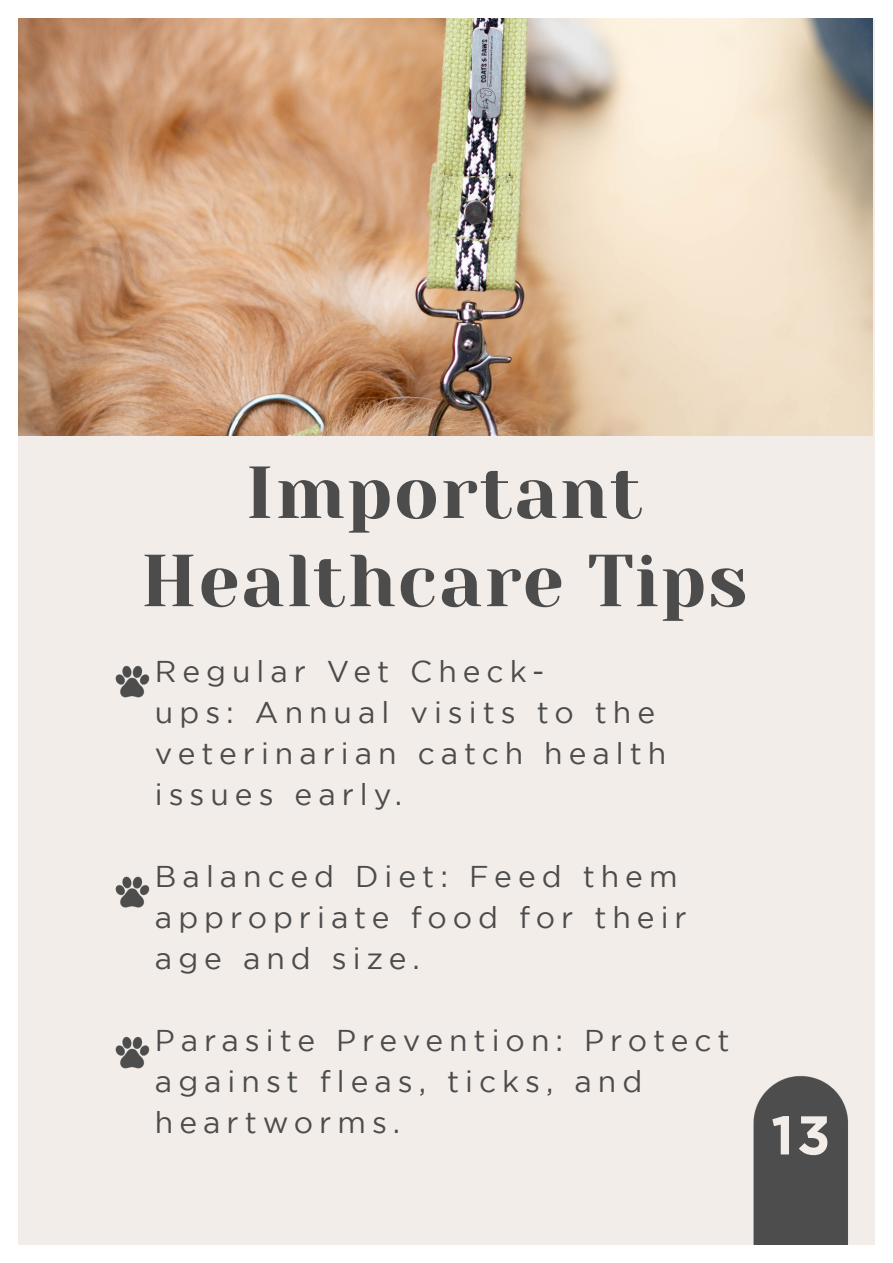
<style>
.page{position:relative;width:893px;height:1263px;background:#fff}
.page>*{position:absolute;margin:0;border:0;box-sizing:border-box;transform-origin:0 0}
.t1{font:73.5px/88.2px "Yeseva One";letter-spacing:.02em;color:#4d4c4c;text-align:center}
.t2{font:700 54.45px "Gotham";color:#f2ede9}
.t3{font:30px/41.1px "Gotham";letter-spacing:.2em;color:#4d4c4c}
</style>
<div class="page">
<div style="left:18px;top:20px;width:857px;height:1225px;background:#f2ede9"></div>
<img style="left:753px;top:1076px;width:95px;height:169px">
<img style="left:115px;top:665px;width:35px;height:33px">
<img style="left:115px;top:876px;width:35px;height:32px">
<img style="left:115px;top:1036px;width:35px;height:33px">
<img style="left:18px;top:18px;width:855px;height:417px">
<p class="t1" style="left:141px;top:446px;width:608px">Important<br>Healthcare Tips</p>
<p class="t3" style="left:155px;top:650px;width:513px">Regular Vet Check-<br>ups: Annual visits to the veterinarian catch health issues early.</p>
<p class="t3" style="left:155px;top:855px;width:533px">Balanced Diet: Feed them appropriate food for their age and size.</p>
<p class="t3" style="left:155px;top:1020px;width:576px">Parasite Prevention: Protect against fleas, ticks, and heartworms.</p>
<p class="t2" style="left:771px;top:1104px;width:61px">13</p>
</div>
